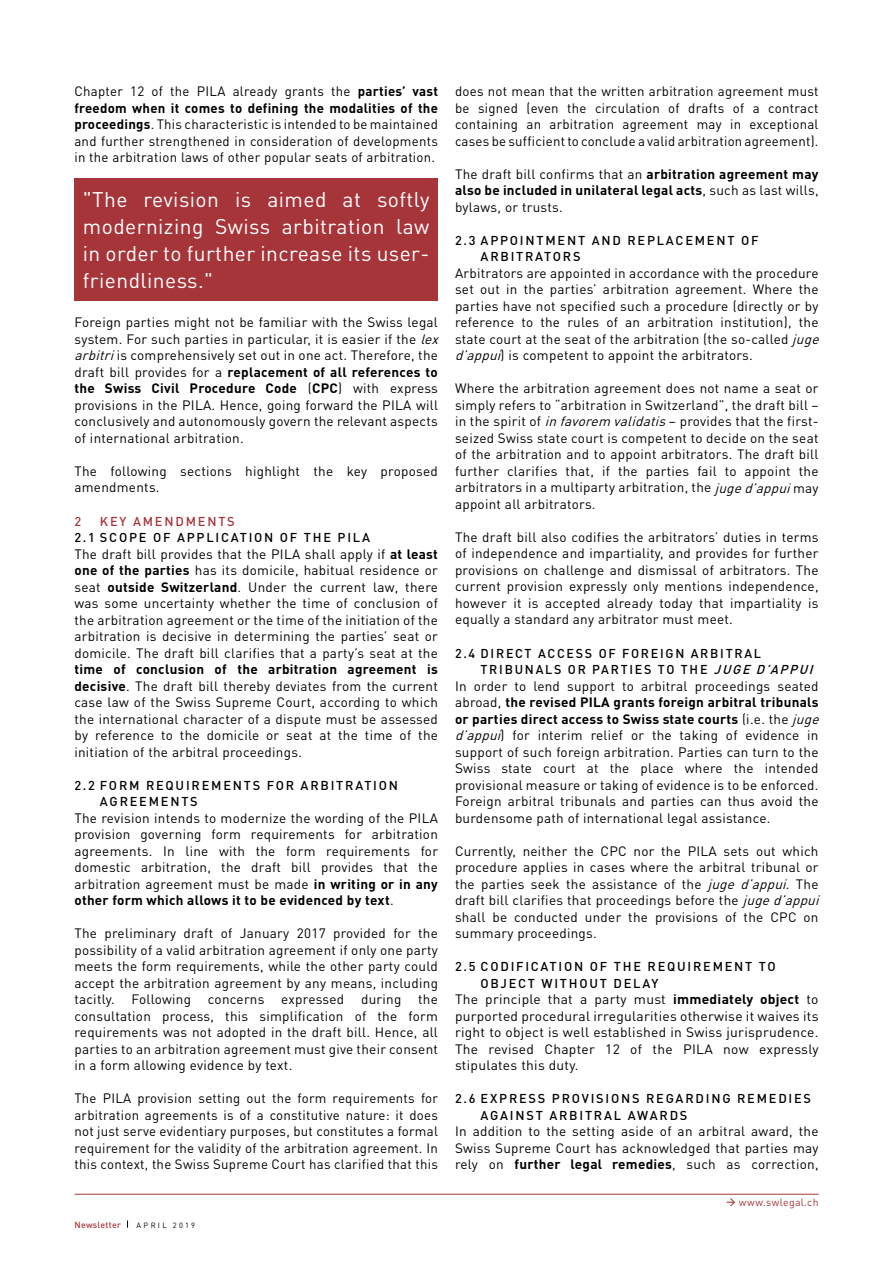
<style>
.page{position:relative;width:893px;height:1263px;background:#fff}
.page>*{position:absolute;margin:0;border:0;box-sizing:border-box;transform-origin:0 0}
.t1{font:21px/27px "DIN";letter-spacing:.02em;color:#fff;text-align:justify}
.t2{font:13.5px/16.5px "DIN";letter-spacing:.02em;color:#000;text-align:justify}
.t3{font:500 12.75px/16.5px "DIN";letter-spacing:.14em;color:#000}
.t4{font:500 12.75px "DIN";letter-spacing:.14em;color:#a6353a}
.t5{font:10.5px "DIN";letter-spacing:.025em;color:#a6353a}
.t6{font:500 8.85px "DIN";letter-spacing:.025em;color:#a6353a}
.t7{font:7.5px "DIN";color:#000}
.s1{font-weight:700}
.s2{font-style:italic}
</style>
<div class="page">
<hr style="left:74px;top:1194px;width:745px;height:1px;background:#a6353a">
<div style="left:74px;top:178px;width:364px;height:123px;background:#a6353a"></div>
<p class="t2" style="left:74px;top:83px;width:365px">Chapter 12 of the PILA already grants the <span class="s1">parties’ vast freedom when it comes to defining the modalities of the proceedings</span>. This characteristic is intended to be maintained and further strengthened in consideration of developments in the arbitration laws of other popular seats of arbitration.</p>
<h1 class="t1" style="left:83px;top:185px;width:348px">"The revision is aimed at softly modernizing Swiss arbitration law in order to further increase its user&shy;friendliness."</h1>
<p class="t2" style="left:74px;top:314px;width:370px;text-align:left">Foreign parties might not be familiar with the Swiss legal system. For such parties in particular, it is easier if the <span class="s2">lex arbitri</span>is comprehensively set out in one act. Therefore, the draft bill provides for a <span class="s1">replacement of all references to the Swiss Civil Procedure Code</span> (<span class="s1">CPC</span>) with express provisions in the PILA. Hence, going forward the PILA will conclusively and autonomously govern the relevant aspects of international arbitration.</p>
<p class="t2" style="left:74px;top:462px;width:365px">The following sections highlight the key proposed amendments.</p>
<p class="t4" style="left:74px;top:512px;width:8px">2</p>
<p class="t4" style="left:100px;top:512px;width:136px">KEY AMENDMENTS</p>
<p class="t3" style="left:74px;top:529px;width:297px">2.1 SCOPE OF APPLICATION OF THE PILA</p>
<p class="t2" style="left:74px;top:545px;width:365px">The draft bill provides that the PILA shall apply if <span class="s1">at least one of the parties</span> has its domicile, habitual residence or seat <span class="s1">outside Switzerland</span>. Under the current law, there was some uncertainty whether the time of conclusion of the arbitration agreement or the time of the initiation of the arbitration is decisive in determining the parties’ seat or domicile. The draft bill clarifies that a party’s seat at the</p>
<p class="t2" style="left:74px;top:660px;width:365px"><span class="s1">time of conclusion of the arbitration agreement is decisive</span>. The draft bill thereby deviates from the current case law of the Swiss Supreme Court, according to which the international character of a dispute must be assessed by reference to the domicile or seat at the time of the initiation of the arbitral proceedings.</p>
<p class="t3" style="left:100px;top:776px;width:300px;text-indent:-26px">2.2 FORM REQUIREMENTS FOR ARBITRATION<br>AGREEMENTS</p>
<p class="t2" style="left:74px;top:809px;width:365px">The revision intends to modernize the wording of the PILA provision governing form requirements for arbitration agreements. In line with the form requirements for domestic arbitration, the draft bill provides that the arbitration agreement must be made <span class="s1">in writing or in any other form which allows it to be evidenced by text</span>.</p>
<p class="t2" style="left:74px;top:924px;width:365px">The preliminary draft of January 2017 provided for the possibility of a valid arbitration agreement if only one party meets the form requirements, while the other party could accept the arbitration agreement by any means, including tacitly. Following concerns expressed during the consultation process, this simplification of the form requirements was not adopted in the draft bill. Hence, all parties to an arbitration agreement must give their consent in a form allowing evidence by text.</p>
<p class="t2" style="left:74px;top:1089px;width:365px">The PILA provision setting out the form requirements for arbitration agreements is of a constitutive nature: it does not just serve evidentiary purposes, but constitutes a formal requirement for the validity of the arbitration agreement. In this context, the Swiss Supreme Court has clarified that this</p>
<p class="t6" style="left:74px;top:1218px;width:48px">Newsletter</p>
<p class="t7" style="left:136px;top:1220px;width:14px">A pril</p>
<p class="t7" style="left:173px;top:1220px;width:24px">2019</p>
<p class="t2" style="left:455px;top:83px;width:365px">does not mean that the written arbitration agreement must be signed (even the circulation of drafts of a contract containing an arbitration agreement may in exceptional cases be sufficient to conclude a valid arbitration agreement).</p>
<p class="t2" style="left:455px;top:165px;width:365px">The draft bill confirms that an <span class="s1">arbitration agreement may also be included in unilateral legal acts</span>, such as last wills, bylaws, or trusts.</p>
<p class="t3" style="left:481px;top:232px;width:279px;text-indent:-26px">2.3 APPOINTMENT AND REPLACEMENT OF<br>ARBITRATORS</p>
<p class="t2" style="left:455px;top:264px;width:370px;text-align:left">Arbitrators are appointed in accordance with the procedure set out in the parties’ arbitration agreement. Where the parties have not specified such a procedure (directly or by reference to the rules of an arbitration institution), the state court at the seat of the arbitration (the so-called <span class="s2">juge d’appui</span>) is competent to appoint the arbitrators.</p>
<p class="t2" style="left:455px;top:380px;width:365px">Where the arbitration agreement does not name a seat or simply refers to “arbitration in Switzerland”, the draft bill – in the spirit of <span class="s2">infavorem validatis</span>– provides that the first&shy;seized Swiss state court is competent to decide on the seat of the arbitration and to appoint arbitrators. The draft bill further clarifies that, if the parties fail to appoint the arbitrators in a multiparty arbitration, the <span class="s2">juged’appui</span>may appoint all arbitrators.</p>
<p class="t2" style="left:455px;top:528px;width:365px">The draft bill also codifies the arbitrators’ duties in terms of independence and impartiality, and provides for further provisions on challenge and dismissal of arbitrators. The current provision expressly only mentions independence, however it is accepted already today that impartiality is equally a standard any arbitrator must meet.</p>
<p class="t3" style="left:481px;top:644px;width:338px;text-indent:-26px">2.4 DIRECT ACCESS OF FOREIGN ARBITRAL<br>TRIBUNALS OR PARTIES TO THE <span class="s2">JUGE D’APPUI</span></p>
<p class="t2" style="left:455px;top:677px;width:370px;text-align:left">In order to lend support to arbitral proceedings seated abroad, <span class="s1">the revised PILA grants foreign arbitral tribunals or parties direct access to Swiss state courts</span> (i.e. the <span class="s2">juge d’appui</span>) for interim relief or the taking of evidence in support of such foreign arbitration. Parties can turn to the Swiss state court at the place where the intended provisional measure or taking of evidence is to be enforced.<br>Foreign arbitral tribunals and parties can thus avoid the burdensome path of international legal assistance.</p>
<p class="t2" style="left:455px;top:842px;width:370px;text-align:left">Currently, neither the CPC nor the PILA sets out which procedure applies in cases where the arbitral tribunal or the parties seek the assistance of the <span class="s2">juge d’appui</span>. The draft bill clarifies that proceedings before the <span class="s2">juged’appui </span>shall be conducted under the provisions of the CPC on summary proceedings.</p>
<p class="t3" style="left:481px;top:958px;width:297px;text-indent:-26px">2.5 CODIFICATION OF THE REQUIREMENT TO<br>OBJECT WITHOUT DELAY</p>
<p class="t2" style="left:455px;top:990px;width:365px">The principle that a party must <span class="s1">immediately object</span> to purported procedural irregularities otherwise it waives its right to object is well established in Swiss jurisprudence.<br>The revised Chapter 12 of the PILA now expressly stipulates this duty.</p>
<p class="t3" style="left:481px;top:1090px;width:332px;text-indent:-26px">2.6 EXPRESS PROVISIONS REGARDING REMEDIES<br>AGAINST ARBITRAL AWARDS</p>
<p class="t2" style="left:455px;top:1122px;width:365px">In addition to the setting aside of an arbitral award, the Swiss Supreme Court has acknowledged that parties may rely on <span class="s1">further legal remedies</span>, such as correction,</p>
<p class="t5" style="left:726px;top:1195px;width:94px">→ www.swlegal.ch</p>
</div>
